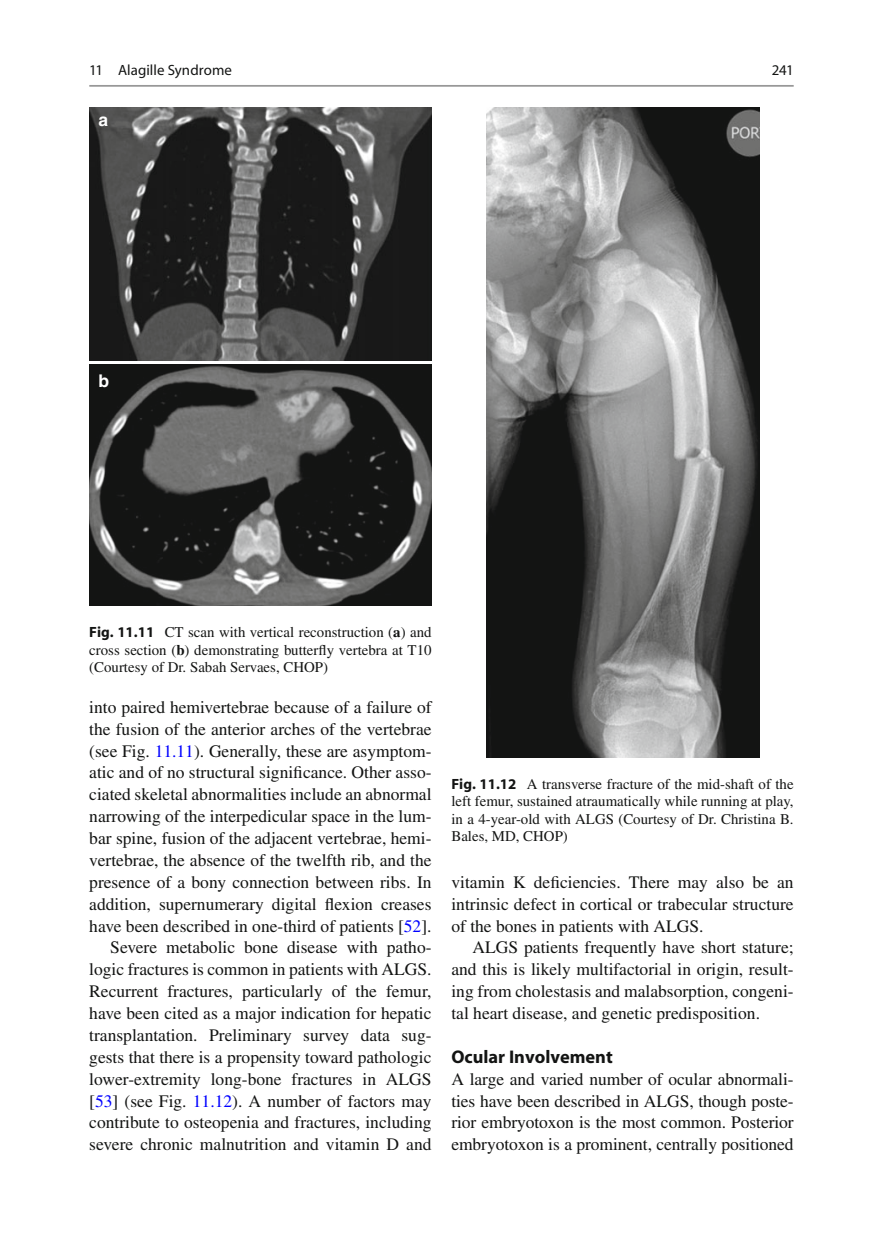
<style>
.page{position:relative;width:883px;height:1260px;background:#fff}
.page>*{position:absolute;margin:0;border:0;box-sizing:border-box;transform-origin:0 0}
.t1{font:700 18.38px "Myriad";color:#131413}
.t2{font:17.5px/21.9px "Times";color:#131413;text-align:justify}
.t3{font:700 17.5px "Helvetica";color:#fff}
.t4{font:14.88px/17.5px "Times";color:#131413;text-align:justify}
.t5{font:14.88px "Myriad";letter-spacing:.005em;color:#131413}
.s1{font-family:"Myriad";font-weight:700}
.s2{font-weight:700}
.s3{color:#00f}
</style>
<div class="page">
<img style="left:89px;top:107px;width:343px;height:253px">
<img style="left:89px;top:365px;width:343px;height:241px">
<img style="left:486px;top:107px;width:273px;height:651px">
<hr style="left:89px;top:85px;width:705px;height:2px;background:#989898">
<p class="t5" style="left:89px;top:64px;width:144px">11 Alagille Syndrome</p>
<p class="t3" style="left:98px;top:113px;width:11px">a</p>
<p class="t5" style="left:772px;top:64px;width:23px">241</p>
<p class="t3" style="left:99px;top:374px;width:12px">b</p>
<p class="t4" style="left:89px;top:625px;width:344px"><span class="s1">Fig. 11.11</span> CT scan with vertical reconstruction ( <span class="s2">a</span> ) and cross section ( <span class="s2">b</span> ) demonstrating butterfly vertebra at T10 (Courtesy of Dr. Sabah Servaes, CHOP)</p>
<p class="t2" style="left:89px;top:698px;width:344px;text-align:right">into paired hemivertebrae because of a failure of the fusion of the anterior arches of the vertebrae (see Fig. <span class="s3">11.11</span> ). Generally, these are asymptom&shy;atic and of no structural significance. Other asso&shy;ciated skeletal abnormalities include an abnormal narrowing of the interpedicular space in the lum&shy;bar spine, fusion of the adjacent vertebrae, hemi&shy;vertebrae, the absence of the twelfth rib, and the presence of a bony connection between ribs. In addition, supernumerary digital flexion creases have been described in one-third of patients [ <span class="s3">52</span> ].<br>Severe metabolic bone disease with patho&shy;logic fractures is common in patients with ALGS.<br>Recurrent fractures, particularly of the femur, have been cited as a major indication for hepatic transplantation. Preliminary survey data sug&shy;gests that there is a propensity toward pathologic lower-extremity long-bone fractures in ALGS [ <span class="s3">53</span> ] (see Fig. <span class="s3">11.12</span> ). A number of factors may contribute to osteopenia and fractures, including severe chronic malnutrition and vitamin D and</p>
<p class="t4" style="left:451px;top:777px;width:344px"><span class="s1">Fig. 11.12</span> A transverse fracture of the mid-shaft of the left femur, sustained atraumatically while running at play, in a 4-year-old with ALGS (Courtesy of Dr. Christina B.<br>Bales, MD, CHOP)</p>
<p class="t2" style="left:451px;top:873px;width:344px">vitamin K deficiencies. There may also be an intrinsic defect in cortical or trabecular structure of the bones in patients with ALGS.</p>
<p class="t2" style="left:451px;top:938px;width:344px;text-indent:21px">ALGS patients frequently have short stature; and this is likely multifactorial in origin, result&shy;ing from cholestasis and malabsorption, congeni&shy;tal heart disease, and genetic predisposition.</p>
<p class="t1" style="left:451px;top:1050px;width:163px">Ocular Involvement</p>
<p class="t2" style="left:451px;top:1070px;width:344px">A large and varied number of ocular abnormali&shy;ties have been described in ALGS, though poste&shy;rior embryotoxon is the most common. Posterior embryotoxon is a prominent, centrally positioned</p>
</div>
